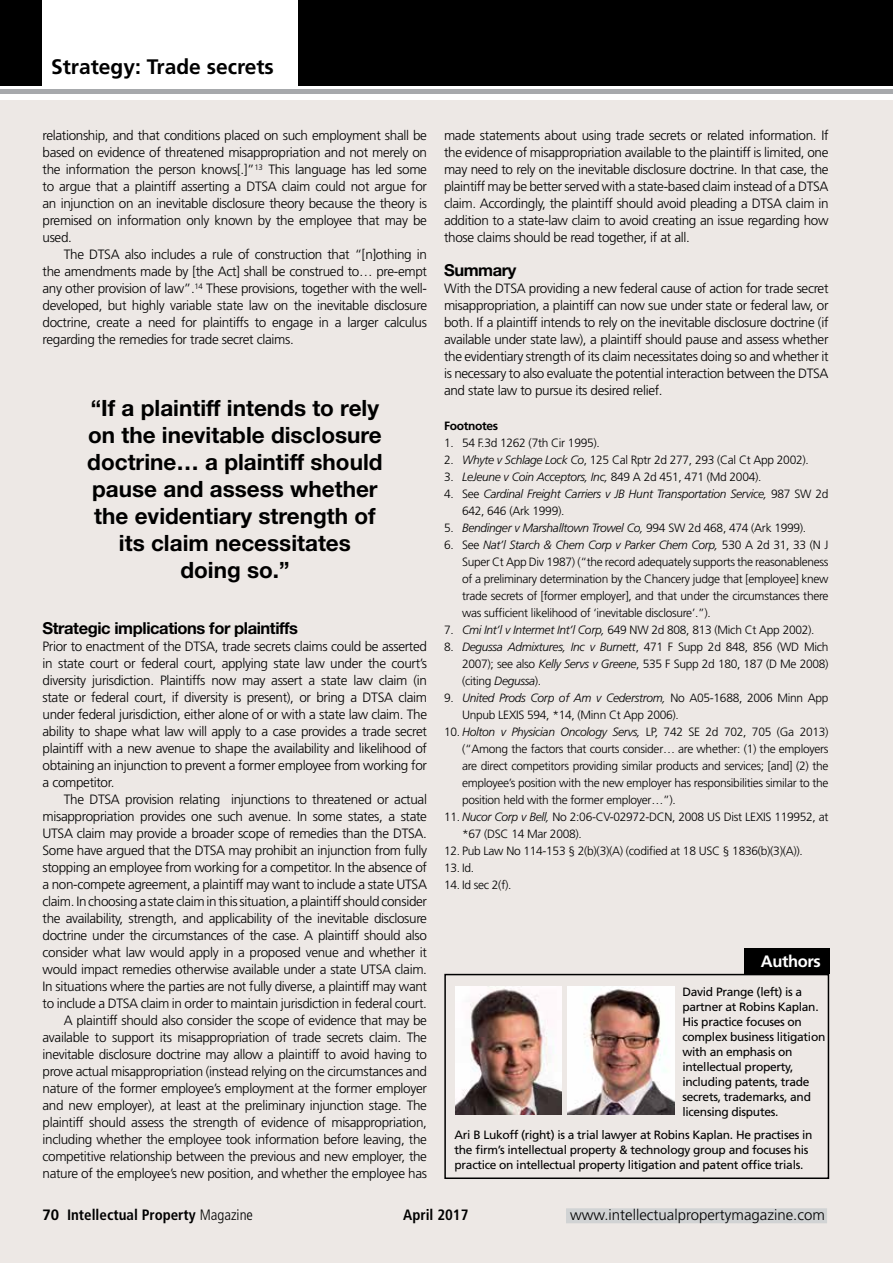
<style>
.page{position:relative;width:893px;height:1263px;background:#fff}
.page>*{position:absolute;margin:0;border:0;box-sizing:border-box;transform-origin:0 0}
.t1{font:700 22.5px/27px "Helvetica Neue LT Std";color:#000;text-align:center}
.t2{font:700 21px "Frutiger LT Std";color:#000}
.t3{font:700 16.5px "Helvetica Neue LT Std";letter-spacing:-.025em;color:#000}
.t4{font:700 16.5px "Frutiger LT Std";letter-spacing:-.025em;color:#fff}
.t5{font:700 condensed 15px "Frutiger LT Std";color:#000}
.t6{font:300 15px "Frutiger LT Std";color:#000}
.t7{font:300 13.5px/17px "Frutiger LT Std";letter-spacing:-.025em;color:#000;text-align:justify}
.t8{font:300 12px/17px "Frutiger LT Std";letter-spacing:-.025em;color:#000;text-align:justify}
.t9{font:12px/15px "Frutiger LT Std";letter-spacing:-.025em;color:#000}
.t10{font:italic 300 12px/17px "Frutiger LT Std";letter-spacing:-.025em;color:#000}
.t11{font:700 12px "Frutiger LT Std";letter-spacing:-.025em;color:#000}
.s1{font-style:italic}
.s2{font-style:normal}
.s3{font-stretch:normal}
.s4{font-weight:300}
</style>
<div class="page">
<div style="left:0;top:101px;width:893px;height:1162px;background:#ede8e5"></div>
<div style="left:566px;top:1208px;width:261px;height:15px;background:#d1d3d4"></div>
<div style="left:0;top:0;width:893px;height:85px;background:#000"></div>
<div style="left:43px;top:0;width:255px;height:87px;background:#fff"></div>
<div style="left:0;top:89px;width:893px;height:5px;background:#a7a9ac"></div>
<div style="left:444px;top:974px;width:385px;height:205px;border:2px solid #000"></div>
<div style="left:744px;top:948px;width:85px;height:26px;background:#000"></div>
<img style="left:455px;top:986px;width:106px;height:128px">
<img style="left:568px;top:986px;width:106px;height:128px">
<h2 class="t2" style="left:51px;top:54px;width:224px">Strategy: Trade secrets</h2>
<p class="t7" style="left:43px;top:127px;width:386px">relationship, and that conditions placed on such employment shall be based on evidence of threatened misappropriation and not merely on the information the person knows[.]”<sup>13</sup> This language has led some to argue that a plaintiff asserting a DTSA claim could not argue for an injunction on an inevitable disclosure theory because the theory is premised on information only known by the employee that may be used.</p>
<p class="t7" style="left:43px;top:246px;width:386px;text-indent:21px">The DTSA also includes a rule of construction that “[n]othing in the amendments made by [the Act] shall be construed to… pre-empt any other provision of law”.<sup>14</sup> These provisions, together with the well&shy;developed, but highly variable state law on the inevitable disclosure doctrine, create a need for plaintiffs to engage in a larger calculus regarding the remedies for trade secret claims.</p>
<h1 class="t1" style="left:87px;top:394px;width:297px">“If a plaintiff intends to rely on the inevitable disclosure doctrine… a plaintiff should pause and assess whether the evidentiary strength of its claim necessitates doing so.”</h1>
<p class="t3" style="left:43px;top:617px;width:257px">Strategic implications for plaintiffs</p>
<p class="t7" style="left:43px;top:638px;width:386px">Prior to enactment of the DTSA, trade secrets claims could be asserted in state court or federal court, applying state law under the court’s diversity jurisdiction. Plaintiffs now may assert a state law claim (in state or federal court, if diversity is present), or bring a DTSA claim under federal jurisdiction, either alone of or with a state law claim. The ability to shape what law will apply to a case provides a trade secret plaintiff with a new avenue to shape the availability and likelihood of obtaining an injunction to prevent a former employee from working for a competitor.</p>
<p class="t7" style="left:43px;top:791px;width:386px;text-align:right">The DTSA provision relating injunctions to threatened or actual misappropriation provides one such avenue. In some states, a state UTSA claim may provide a broader scope of remedies than the DTSA.<br>Some have argued that the DTSA may prohibit an injunction from fully stopping an employee from working for a competitor. In the absence of a non-compete agreement, a plaintiff may want to include a state UTSA claim. In choosing a state claim in this situation, a plaintiff should consider the availability, strength, and applicability of the inevitable disclosure doctrine under the circumstances of the case. A plaintiff should also consider what law would apply in a proposed venue and whether it would impact remedies otherwise available under a state UTSA claim.<br>In situations where the parties are not fully diverse, a plaintiff may want to include a DTSA claim in order to maintain jurisdiction in federal court.<br>A plaintiff should also consider the scope of evidence that may be available to support its misappropriation of trade secrets claim. The inevitable disclosure doctrine may allow a plaintiff to avoid having to prove actual misappropriation (instead relying on the circumstances and nature of the former employee’s employment at the former employer and new employer), at least at the preliminary injunction stage. The plaintiff should assess the strength of evidence of misappropriation, including whether the employee took information before leaving, the competitive relationship between the previous and new employer, the nature of the employee’s new position, and whether the employee has</p>
<p class="t7" style="left:444px;top:127px;width:386px">made statements about using trade secrets or related information. If the evidence of misappropriation available to the plaintiff is limited, one may need to rely on the inevitable disclosure doctrine. In that case, the plaintiff may be better served with a state-based claim instead of a DTSA claim. Accordingly, the plaintiff should avoid pleading a DTSA claim in addition to a state-law claim to avoid creating an issue regarding how those claims should be read together, if at all.</p>
<p class="t3" style="left:444px;top:260px;width:74px">Summary</p>
<p class="t7" style="left:444px;top:280px;width:386px">With the DTSA providing a new federal cause of action for trade secret misappropriation, a plaintiff can now sue under state or federal law, or both. If a plaintiff intends to rely on the inevitable disclosure doctrine (if available under state law), a plaintiff should pause and assess whether the evidentiary strength of its claim necessitates doing so and whether it is necessary to also evaluate the potential interaction between the DTSA and state law to pursue its desired relief.</p>
<p class="t11" style="left:444px;top:418px;width:56px">Footnotes</p>
<p class="t8" style="left:444px;top:434px;width:157px">1. 54 F.3d 1262 (7th Cir 1995).</p>
<p class="t8" style="left:444px;top:451px;width:366px">2. <span class="s1">Whyte v Schlage Lock Co</span>, 125 Cal Rptr 2d 277, 293 (Cal Ct App 2002).</p>
<p class="t10" style="left:444px;top:468px;width:319px"><span class="s2">3.</span> LeJeune v Coin Acceptors, Inc, <span class="s2">849 A 2d 451, 471 (Md 2004).</span></p>
<p class="t10" style="left:462px;top:485px;width:368px;text-indent:-18px"><span class="s2">4. See</span> Cardinal Freight Carriers v JB Hunt Transportation Service, <span class="s2">987 SW 2d<br>642, 646 (Ark 1999).</span></p>
<p class="t10" style="left:444px;top:519px;width:364px"><span class="s2">5.</span> Bendinger v Marshalltown Trowel Co, <span class="s2">994 SW 2d 468, 474 (Ark 1999).</span></p>
<p class="t8" style="left:462px;top:536px;width:368px;text-indent:-18px">6. See <span class="s1">Nat’l Starch &amp; Chem Corp v Parker Chem Corp,</span> 530 A 2d 31, 33 (N J Super Ct App Div 1987) (“the record adequately supports the reasonableness of a preliminary determination by the Chancery judge that [employee] knew trade secrets of [former employer], and that under the circumstances there was sufficient likelihood of ‘inevitable disclosure’.”).</p>
<p class="t8" style="left:444px;top:621px;width:372px">7. <span class="s1">Cmi Int’l v Intermet Int’l Corp,</span> 649 NW 2d 808, 813 (Mich Ct App 2002).</p>
<p class="t8" style="left:462px;top:638px;width:368px;text-indent:-18px">8. <span class="s1">Degussa Admixtures, Inc v Burnett</span>, 471 F Supp 2d 848, 856 (WD Mich 2007); see also <span class="s1">Kelly Servs v Greene</span>, 535 F Supp 2d 180, 187 (D Me 2008) (citing <span class="s1">Degussa</span>).</p>
<p class="t8" style="left:462px;top:689px;width:368px;text-indent:-18px">9. <span class="s1">United Prods Corp of Am v Cederstrom,</span> No A05-1688, 2006 Minn App<br>Unpub LEXIS 594, *14, (Minn Ct App 2006).</p>
<p class="t8" style="left:462px;top:723px;width:368px;text-indent:-18px">10. <span class="s1">Holton v Physician Oncology Servs,</span> LP, 742 SE 2d 702, 705 (Ga 2013) (“Among the factors that courts consider… are whether: (1) the employers are direct competitors providing similar products and services; [and] (2) the employee’s position with the new employer has responsibilities similar to the position held with the former employer…”).</p>
<p class="t8" style="left:462px;top:808px;width:368px;text-indent:-18px">11. <span class="s1">Nucor Corp v Bell,</span> No 2:06-CV-02972-DCN, 2008 US Dist LEXIS 119952, at *67 (DSC 14 Mar 2008).</p>
<p class="t8" style="left:444px;top:842px;width:360px">12. Pub Law No 114-153 § 2(b)(3)(A) (codified at 18 USC § 1836(b)(3)(A)).</p>
<p class="t8" style="left:444px;top:859px;width:32px">13. Id.</p>
<p class="t8" style="left:444px;top:876px;width:69px">14. Id sec 2(f).</p>
<p class="t4" style="left:761px;top:952px;width:61px">Authors</p>
<p class="t9" style="left:682px;top:984px;width:144px">David Prange (left) is a partner at Robins Kaplan.<br>His practice focuses on complex business litigation with an emphasis on intellectual property, including patents, trade secrets, trademarks, and licensing disputes.</p>
<p class="t9" style="left:455px;top:1127px;width:359px">Ari B Lukoff (right) is a trial lawyer at Robins Kaplan. He practises in the firm’s intellectual property &amp; technology group and focuses his practice on intellectual property litigation and patent office trials.</p>
<p class="t5" style="left:43px;top:1206px;width:212px"><span class="s3">70</span> Intellectual Property <span class="s4">Magazine</span></p>
<p class="t5" style="left:403px;top:1206px;width:67px">April 2017</p>
<p class="t6" style="left:570px;top:1206px;width:256px">www.intellectualpropertymagazine.com</p>
</div>
